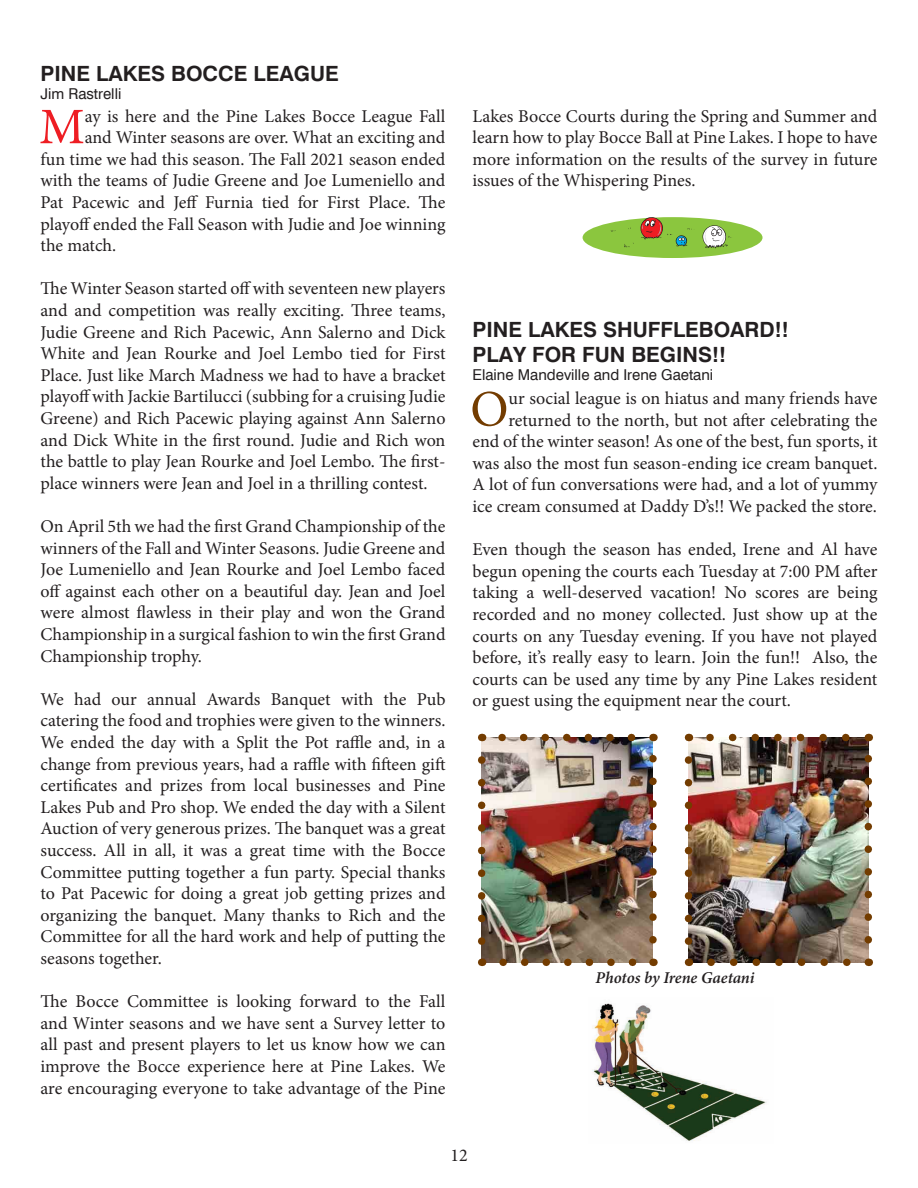
<style>
.page{position:relative;width:918px;height:1188px;background:#fff}
.page>*{position:absolute;margin:0;border:0;box-sizing:border-box;transform-origin:0 0}
.t1{font:51.3px "Minion Pro";color:#733c00}
.t2{font:51.3px "Minion Pro";color:#ee1d23}
.t3{font:700 21px "Swiss 721 BT";color:#231f20}
.t4{font:18px/21.6px "Minion Pro";letter-spacing:-.005em;color:#231f20;text-align:justify}
.t5{font:italic 600 16.5px "Minion Pro";letter-spacing:-.005em;color:#231f20}
.t6{font:15px "Swiss 721 BT";color:#231f20}
</style>
<div class="page">
<div style="left:583px;top:217px;width:180px;height:41px;background:#8bc63e;border-radius:50%"></div>
<svg style="left:640px;top:217px;width:55px;height:30px"></svg>
<svg style="left:702px;top:225px;width:30px;height:24px"></svg>
<img style="left:592px;top:1003px;width:175px;height:138px">
<img style="left:482px;top:738px;width:171px;height:224px">
<svg style="left:478px;top:760px;width:7px;height:191px"></svg>
<svg style="left:503px;top:959px;width:139px;height:7px"></svg>
<svg style="left:649px;top:749px;width:8px;height:191px"></svg>
<svg style="left:492px;top:734px;width:140px;height:7px"></svg>
<img style="left:689px;top:738px;width:179px;height:224px">
<svg style="left:685px;top:760px;width:7px;height:191px"></svg>
<svg style="left:711px;top:959px;width:146px;height:7px"></svg>
<svg style="left:865px;top:749px;width:7px;height:191px"></svg>
<svg style="left:700px;top:734px;width:146px;height:7px"></svg>
<p class="t3" style="left:40px;top:61px;width:300px">PINE LAKES BOCCE LEAGUE</p>
<p class="t6" style="left:40px;top:85px;width:82px">Jim Rastrelli</p>
<p class="t2" style="left:39px;top:92px;width:47px">M</p>
<p class="t4" style="left:85px;top:105px;width:362px">ay is here and the Pine Lakes Bocce League Fall</p>
<p class="t4" style="left:85px;top:127px;width:362px">and Winter seasons are over. What an exciting and</p>
<p class="t4" style="left:40px;top:148px;width:406px">fun time we had this season. The Fall 2021 season ended</p>
<p class="t4" style="left:40px;top:170px;width:406px">with the teams of Judie Greene and Joe Lumeniello and</p>
<p class="t4" style="left:40px;top:192px;width:406px">Pat Pacewic and Jeff Furnia tied for First Place. The</p>
<p class="t4" style="left:40px;top:213px;width:407px">playoff ended the Fall Season with Judie and Joe winning</p>
<p class="t4" style="left:40px;top:235px;width:77px">the match.</p>
<p class="t4" style="left:40px;top:278px;width:407px">The Winter Season started off with seventeen new players and and competition was really exciting. Three teams, Judie Greene and Rich Pacewic, Ann Salerno and Dick White and Jean Rourke and Joel Lembo tied for First Place. Just like March Madness we had to have a bracket playoff with Jackie Bartilucci (subbing for a cruising Judie Greene) and Rich Pacewic playing against Ann Salerno and Dick White in the first round. Judie and Rich won the battle to play Jean Rourke and Joel Lembo. The first&shy;place winners were Jean and Joel in a thrilling contest.</p>
<p class="t4" style="left:40px;top:516px;width:407px">On April 5th we had the first Grand Championship of the winners of the Fall and Winter Seasons. Judie Greene and Joe Lumeniello and Jean Rourke and Joel Lembo faced off against each other on a beautiful day. Jean and Joel were almost flawless in their play and won the Grand Championship in a surgical fashion to win the first Grand Championship trophy.</p>
<p class="t4" style="left:40px;top:688px;width:407px">We had our annual Awards Banquet with the Pub catering the food and trophies were given to the winners.<br>We ended the day with a Split the Pot raffle and, in a change from previous years, had a raffle with fifteen gift certificates and prizes from local businesses and Pine Lakes Pub and Pro shop. We ended the day with a Silent Auction of very generous prizes. The banquet was a great success. All in all, it was a great time with the Bocce Committee putting together a fun party. Special thanks to Pat Pacewic for doing a great job getting prizes and organizing the banquet. Many thanks to Rich and the Committee for all the hard work and help of putting the seasons together.</p>
<p class="t4" style="left:40px;top:991px;width:407px">The Bocce Committee is looking forward to the Fall and Winter seasons and we have sent a Survey letter to all past and present players to let us know how we can improve the Bocce experience here at Pine Lakes. We are encouraging everyone to take advantage of the Pine</p>
<p class="t4" style="left:472px;top:105px;width:406px">Lakes Bocce Courts during the Spring and Summer and learn how to play Bocce Ball at Pine Lakes. I hope to have more information on the results of the survey in future issues of the Whispering Pines.</p>
<p class="t3" style="left:472px;top:317px;width:318px">PINE LAKES SHUFFLEBOARD!!</p>
<p class="t3" style="left:472px;top:342px;width:255px">PLAY FOR FUN BEGINS!!</p>
<p class="t6" style="left:472px;top:366px;width:242px">Elaine Mandeville and Irene Gaetani</p>
<p class="t1" style="left:470px;top:375px;width:40px">O</p>
<p class="t4" style="left:472px;top:387px;width:407px;text-align:right">ur social league is on hiatus and many friends have returned to the north, but not after celebrating the<br>end of the winter season! As one of the best, fun sports, it was also the most fun season-ending ice cream banquet.<br>A lot of fun conversations were had, and a lot of yummy ice cream consumed at Daddy D’s!! We packed the store.</p>
<p class="t4" style="left:472px;top:539px;width:407px">Even though the season has ended, Irene and Al have begun opening the courts each Tuesday at 7:00 PM after taking a well-deserved vacation! No scores are being recorded and no money collected. Just show up at the courts on any Tuesday evening. If you have not played before, it’s really easy to learn. Join the fun!! Also, the courts can be used any time by any Pine Lakes resident or guest using the equipment near the court.</p>
<p class="t5" style="left:596px;top:966px;width:160px">Photos by Irene Gaetani</p>
<p class="t4" style="left:450px;top:1145px;width:19px">12</p>
</div>
